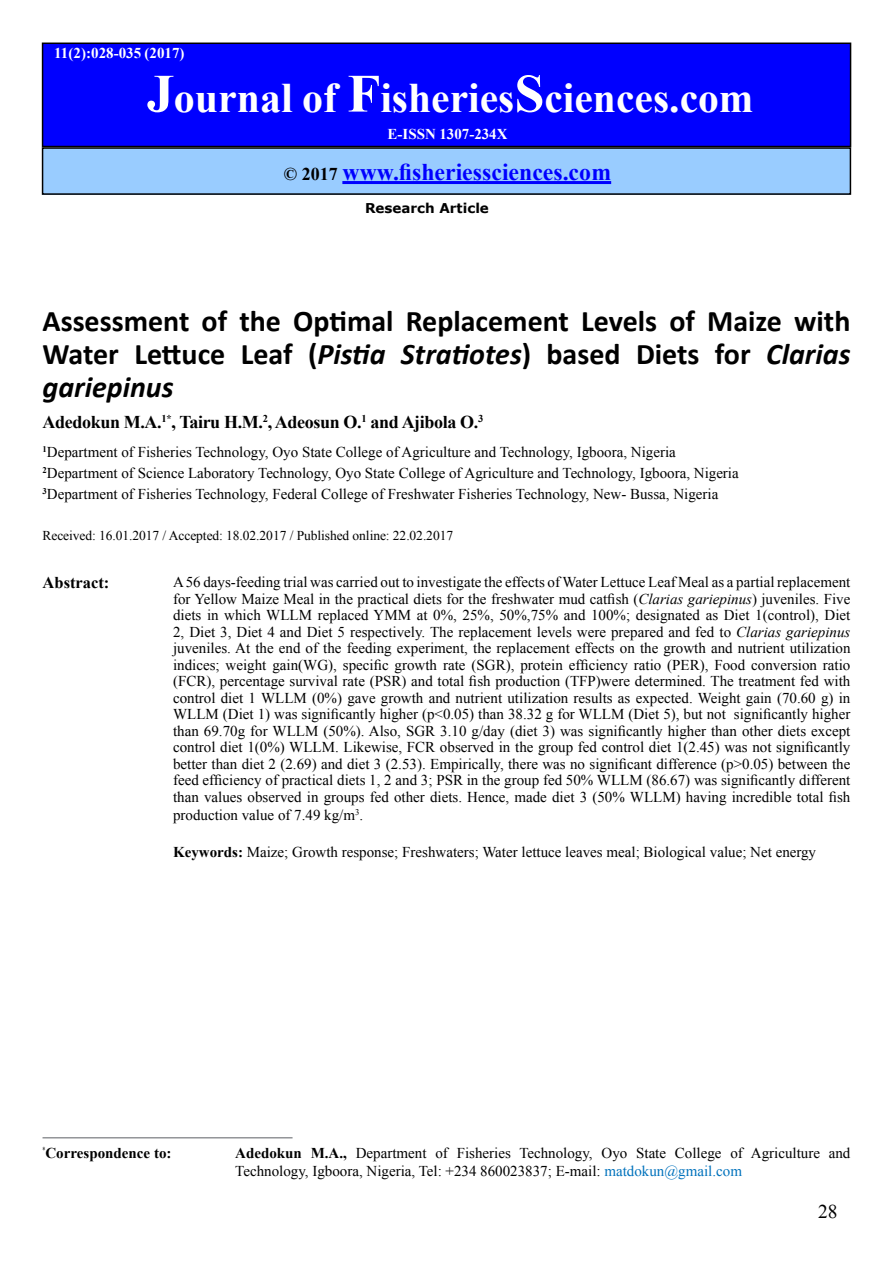
<style>
.page{position:relative;width:893px;height:1263px;background:#fff}
.page>*{position:absolute;margin:0;border:0;box-sizing:border-box;transform-origin:0 0}
.t1{font:700 42px "Times New Roman";color:#fff}
.t2{font:700 30px/33px "Calibri";color:#000;text-align:justify}
.t3{font:700 24px "Times New Roman";color:#00f}
.t4{font:19.5px "Times New Roman";color:#000}
.t5{font:700 18px "Times New Roman";letter-spacing:-.02em;color:#000}
.t6{font:700 16.5px "Times New Roman";color:#000}
.t7{font:15px/16.5px "Times New Roman";color:#000}
.t8{font:700 15px "Times New Roman";color:#fff}
.t9{font:700 15px "Times New Roman";color:#000}
.t10{font:13.5px "Times New Roman";letter-spacing:-.005em;color:#000}
.t11{font:700 13.5px "Verdana";color:#000}
.s1{font-size:54px}
.s2{font-size:18px;color:#000}
.s3{font-style:italic}
.s4{font-weight:700}
.s5{color:#0072bc}
</style>
<div class="page">
<div style="left:42px;top:43px;width:809px;height:104px;background:#00f;border:1px solid #000"></div>
<div style="left:43px;top:148px;width:807px;height:46px;background:#9cf"></div>
<div style="left:42px;top:147px;width:809px;height:48px;border:2px solid #000"></div>
<hr style="left:342px;top:181px;width:269px;height:3px;background:#00f">
<hr style="left:43px;top:1137px;width:250px;height:1px;background:#939598">
<p class="t8" style="left:54px;top:43px;width:132px">11(2):028-035 (2017)</p>
<h1 class="t1" style="left:147px;top:68px;width:608px"><span class="s1">J</span>ournal of <span class="s1">F</span>isheries<span class="s1">S</span>ciences.com</h1>
<p class="t8" style="left:388px;top:123px;width:121px">E-ISSN 1307-234X</p>
<h3 class="t3" style="left:284px;top:155px;width:329px"><span class="s2">© 2017</span> www.fisheriessciences.com</h3>
<p class="t11" style="left:365px;top:199px;width:125px">Research Article</p>
<h2 class="t2" style="left:43px;top:304px;width:809px">Assessment of the Optimal Replacement Levels of Maize with Water Lettuce Leaf (<span class="s3">Pistia Stratiotes</span>) based Diets for <span class="s3">Clarias gariepinus</span></h2>
<p class="t5" style="left:43px;top:409px;width:442px">Adedokun M.A.<sup>1*</sup>, Tairu H.M.<sup>2</sup>, Adeosun O.<sup>1</sup> and Ajibola O.<sup>3</sup></p>
<p class="t7" style="left:43px;top:441px;width:698px;line-height:20.7px"><sup>1</sup>Department of Fisheries Technology, Oyo State College of Agriculture and Technology, Igboora, Nigeria<br><sup>2</sup>Department of Science Laboratory Technology, Oyo State College of Agriculture and Technology, Igboora, Nigeria<br><sup>3</sup>Department of Fisheries Technology, Federal College of Freshwater Fisheries Technology, New- Bussa, Nigeria</p>
<p class="t10" style="left:43px;top:526px;width:412px">Received: 16.01.2017 / Accepted: 18.02.2017 / Published online: 22.02.2017</p>
<p class="t6" style="left:43px;top:571px;width:68px">Abstract:</p>
<p class="t7" style="left:173px;top:574px;width:679px;text-align:justify">A 56 days-feeding trial was carried out to investigate the effects of Water Lettuce Leaf Meal as a partial replacement for Yellow Maize Meal in the practical diets for the freshwater mud catfish (<span class="s3">Clarias gariepinus</span>) juveniles. Five diets in which WLLM replaced YMM at 0%, 25%, 50%,75% and 100%; designated as Diet 1(control), Diet 2, Diet 3, Diet 4 and Diet 5 respectively. The replacement levels were prepared and fed to <span class="s3">Clarias gariepinus </span>juveniles. At the end of the feeding experiment, the replacement effects on the growth and nutrient utilization indices; weight gain(WG), specific growth rate (SGR), protein efficiency ratio (PER), Food conversion ratio (FCR), percentage survival rate (PSR) and total fish production (TFP)were determined. The treatment fed with control diet 1 WLLM (0%) gave growth and nutrient utilization results as expected. Weight gain (70.60 g) in WLLM (Diet 1) was significantly higher (p&lt;0.05) than 38.32 g for WLLM (Diet 5), but not significantly higher than 69.70g for WLLM (50%). Also, SGR 3.10 g/day (diet 3) was significantly higher than other diets except control diet 1(0%) WLLM. Likewise, FCR observed in the group fed control diet 1(2.45) was not significantly better than diet 2 (2.69) and diet 3 (2.53). Empirically, there was no significant difference (p&gt;0.05) between the feed efficiency of practical diets 1, 2 and 3; PSR in the group fed 50% WLLM (86.67) was significantly different than values observed in groups fed other diets. Hence, made diet 3 (50% WLLM) having incredible total fish</p>
<p class="t7" style="left:173px;top:806px;width:192px">production value of 7.49 kg/m<sup>3</sup>.</p>
<p class="t7" style="left:173px;top:844px;width:645px"><span class="s4">Keywords:</span> Maize; Growth response; Freshwaters; Water lettuce leaves meal; Biological value; Net energy</p>
<p class="t9" style="left:43px;top:1142px;width:130px"><sup>*</sup>Correspondence to:</p>
<p class="t7" style="left:235px;top:1144px;width:617px;line-height:18px"><span class="s4">Adedokun M.A.,</span> Department of Fisheries Technology, Oyo State College of Agriculture and<br>Technology, Igboora, Nigeria, Tel: +234 860023837; E-mail: <span class="s5">matdokun@gmail.com</span></p>
<h3 class="t4" style="left:818px;top:1199px;width:21px">28</h3>
</div>
